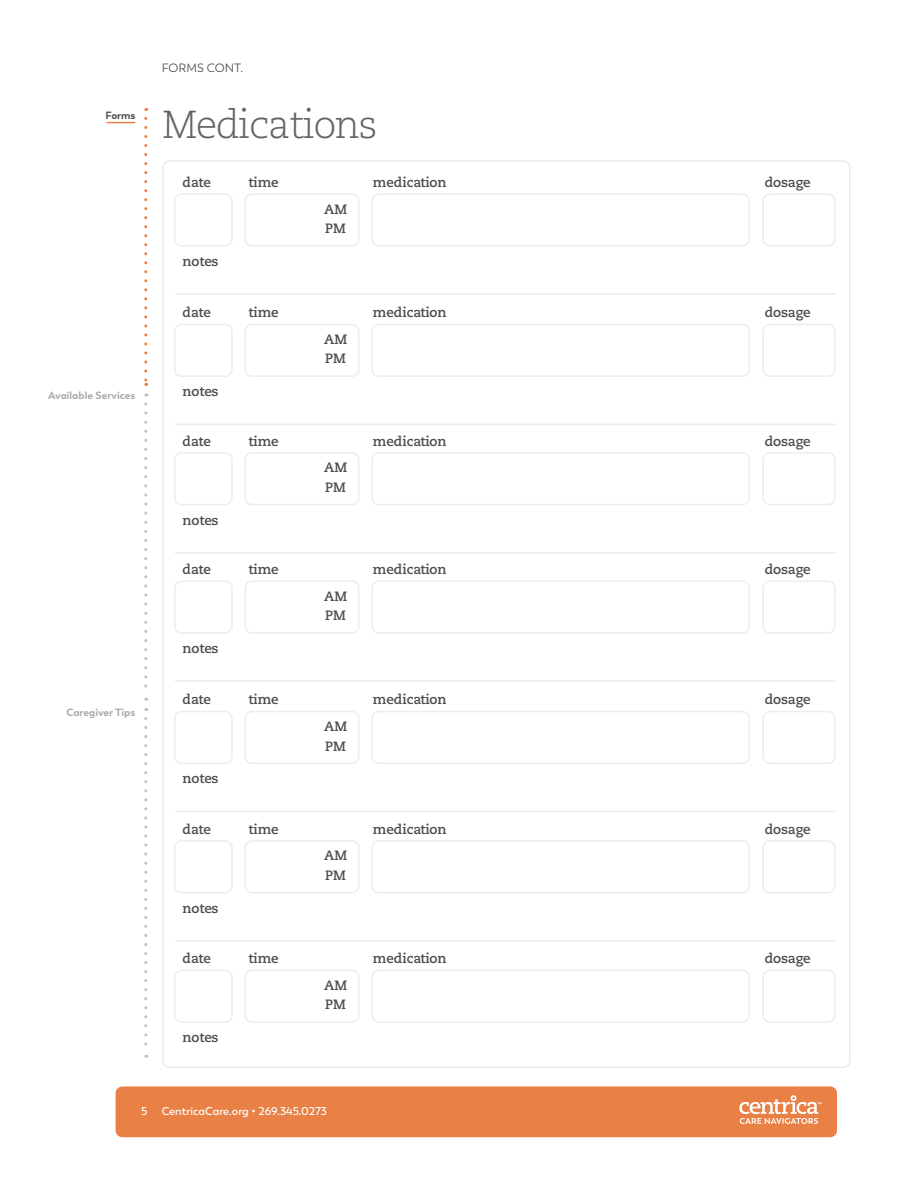
<style>
.page{position:relative;width:918px;height:1188px;background:#fff}
.page>*{position:absolute;margin:0;border:0;box-sizing:border-box;transform-origin:0 0}
.t1{font:300 39px "Caecilia LT Pro 45";letter-spacing:-.03em;color:#636466}
.t2{font:700 13.5px/19.5px "Caecilia LT Pro 75";color:#4d4d4f}
.t3{font:12px "Boston";color:#4d4d4f}
.t4{font:600 11.25px "Boston";color:#fff}
.t5{font:700 10.5px "Boston";color:#a7a9ac}
.t6{font:700 10.5px "Boston";letter-spacing:-.01em;color:#4d4d4f}
</style>
<div class="page">
<div style="left:116px;top:1086px;width:721px;height:51px;background:#e98147;border-radius:7px"></div>
<svg style="left:144px;top:118px;width:3px;height:268px"></svg>
<svg style="left:144px;top:404px;width:3px;height:297px"></svg>
<svg style="left:144px;top:718px;width:3px;height:340px"></svg>
<svg style="left:739px;top:1095px;width:83px;height:29px"></svg>
<svg style="left:107px;top:122px;width:28px;height:1px"></svg>
<svg style="left:174px;top:193px;width:662px;height:54px"></svg>
<hr style="left:175px;top:293px;width:661px;height:2px;background:#ededee">
<svg style="left:174px;top:324px;width:662px;height:53px"></svg>
<hr style="left:175px;top:424px;width:661px;height:1px;background:#ededee">
<svg style="left:174px;top:452px;width:662px;height:53px"></svg>
<hr style="left:175px;top:552px;width:661px;height:1px;background:#ededee">
<svg style="left:174px;top:580px;width:662px;height:54px"></svg>
<hr style="left:175px;top:680px;width:661px;height:2px;background:#ededee">
<svg style="left:174px;top:711px;width:662px;height:53px"></svg>
<hr style="left:175px;top:811px;width:661px;height:1px;background:#ededee">
<svg style="left:174px;top:840px;width:662px;height:53px"></svg>
<hr style="left:175px;top:940px;width:661px;height:2px;background:#ededee">
<svg style="left:174px;top:970px;width:662px;height:53px"></svg>
<p class="t6" style="left:105px;top:108px;width:31px">Forms</p>
<p class="t5" style="left:48px;top:389px;width:89px">Available Services</p>
<p class="t5" style="left:67px;top:706px;width:70px">Caregiver Tips</p>
<p class="t3" style="left:162px;top:61px;width:83px">FORMS CONT.</p>
<h1 class="t1" style="left:162px;top:99px;width:217px">Medications</h1>
<p class="t2" style="left:183px;top:172px;width:30px">date</p>
<p class="t2" style="left:248px;top:172px;width:32px">time</p>
<p class="t2" style="left:373px;top:172px;width:75px">medication</p>
<p class="t2" style="left:765px;top:172px;width:48px">dosage</p>
<p class="t2" style="left:183px;top:251px;width:38px">notes</p>
<p class="t2" style="left:324px;top:199px;width:24px">AM<br>PM</p>
<p class="t2" style="left:183px;top:302px;width:30px">date</p>
<p class="t2" style="left:248px;top:302px;width:32px">time</p>
<p class="t2" style="left:373px;top:302px;width:75px">medication</p>
<p class="t2" style="left:765px;top:302px;width:48px">dosage</p>
<p class="t2" style="left:183px;top:382px;width:38px">notes</p>
<p class="t2" style="left:324px;top:329px;width:24px">AM<br>PM</p>
<p class="t2" style="left:183px;top:431px;width:30px">date</p>
<p class="t2" style="left:248px;top:431px;width:32px">time</p>
<p class="t2" style="left:373px;top:431px;width:75px">medication</p>
<p class="t2" style="left:765px;top:431px;width:48px">dosage</p>
<p class="t2" style="left:183px;top:510px;width:38px">notes</p>
<p class="t2" style="left:324px;top:457px;width:24px">AM<br>PM</p>
<p class="t2" style="left:183px;top:559px;width:30px">date</p>
<p class="t2" style="left:248px;top:559px;width:32px">time</p>
<p class="t2" style="left:373px;top:559px;width:75px">medication</p>
<p class="t2" style="left:765px;top:559px;width:48px">dosage</p>
<p class="t2" style="left:183px;top:638px;width:38px">notes</p>
<p class="t2" style="left:324px;top:586px;width:24px">AM<br>PM</p>
<p class="t2" style="left:183px;top:689px;width:30px">date</p>
<p class="t2" style="left:248px;top:689px;width:32px">time</p>
<p class="t2" style="left:373px;top:689px;width:75px">medication</p>
<p class="t2" style="left:765px;top:689px;width:48px">dosage</p>
<p class="t2" style="left:183px;top:769px;width:38px">notes</p>
<p class="t2" style="left:324px;top:716px;width:24px">AM<br>PM</p>
<p class="t2" style="left:183px;top:819px;width:30px">date</p>
<p class="t2" style="left:248px;top:819px;width:32px">time</p>
<p class="t2" style="left:373px;top:819px;width:75px">medication</p>
<p class="t2" style="left:765px;top:819px;width:48px">dosage</p>
<p class="t2" style="left:183px;top:898px;width:38px">notes</p>
<p class="t2" style="left:324px;top:846px;width:24px">AM<br>PM</p>
<p class="t2" style="left:183px;top:948px;width:30px">date</p>
<p class="t2" style="left:248px;top:948px;width:32px">time</p>
<p class="t2" style="left:373px;top:948px;width:75px">medication</p>
<p class="t2" style="left:765px;top:948px;width:48px">dosage</p>
<p class="t2" style="left:183px;top:1027px;width:38px">notes</p>
<p class="t2" style="left:324px;top:975px;width:24px">AM<br>PM</p>
<p class="t4" style="left:141px;top:1105px;width:8px">5</p>
<p class="t4" style="left:162px;top:1105px;width:167px">CentricaCare.org • 269.345.0273</p>
</div>
